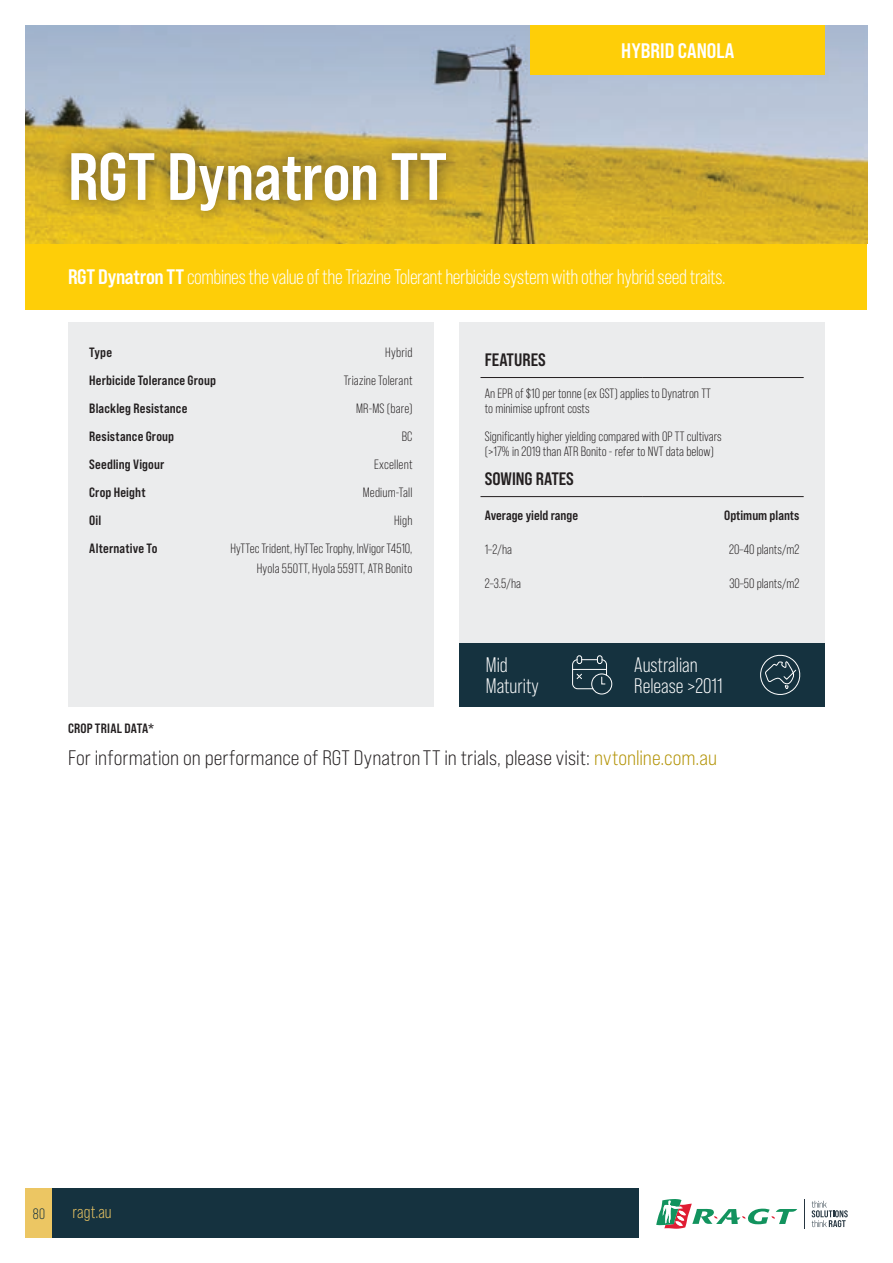
<style>
.page{position:relative;width:893px;height:1263px;background:#fff}
.page>*{position:absolute;margin:0;border:0;box-sizing:border-box;transform-origin:0 0}
.t1{font:66.75px "Bebas Neue Pro Sm E Bd";letter-spacing:-.005em;color:#fff}
.t2{font:21px/21px "Bebas Neue Pro";letter-spacing:-.015em;color:#fff}
.t3{font:21px "Bebas Neue Pro Sm E Bk";letter-spacing:.005em;color:#231f20}
.t4{font:21px "Bebas Neue Pro Sm E Bd";color:#fff}
.t5{font:18px "Bebas Neue Pro Sm E Bd";color:#231f20}
.t6{font:18px "Bebas Neue Pro";color:#ecc663}
.t7{font:15px "Bebas Neue Pro";color:#15323f}
.t8{font:13.5px/15px "Bebas Neue Pro";color:#231f20}
.t9{font:13.5px "Bebas Neue Pro Sm E Bd";letter-spacing:.01em;color:#231f20}
.s1{font-family:"Bebas Neue Pro Sm E Bd"}
.s2{color:#b29203}
</style>
<div class="page">
<img style="left:26px;top:26px;width:841px;height:218px">
<div style="left:57px;top:139px;width:403px;height:85px;background:#231f20;opacity:.6"></div>
<div style="left:26px;top:244px;width:841px;height:65px;background:#fece08"></div>
<div style="left:68px;top:322px;width:366px;height:384px;background:#ebeced"></div>
<div style="left:459px;top:322px;width:366px;height:353px;background:#ebeced"></div>
<hr style="left:480px;top:496px;width:162px;height:1px;background:#231f20">
<hr style="left:642px;top:496px;width:162px;height:1px;background:#231f20">
<hr style="left:480px;top:377px;width:162px;height:1px;background:#231f20">
<hr style="left:642px;top:377px;width:162px;height:1px;background:#231f20">
<div style="left:531px;top:26px;width:294px;height:49px;background:#fece08"></div>
<div style="left:459px;top:643px;width:366px;height:63px;background:#15323f"></div>
<div style="left:577px;top:655px;width:5px;height:9px;border:1px solid #fff;border-radius:2px"></div>
<div style="left:597px;top:655px;width:5px;height:9px;border:1px solid #fff;border-radius:2px"></div>
<div style="left:591px;top:673px;width:21px;height:21px;border:1px solid #fff;border-radius:50%"></div>
<svg style="left:572px;top:659px;width:35px;height:30px"></svg>
<svg style="left:760px;top:655px;width:40px;height:40px"></svg>
<div style="left:52px;top:1188px;width:587px;height:49px;background:#15323f"></div>
<div style="left:26px;top:1188px;width:26px;height:49px;background:#ecc663"></div>
<svg style="left:656px;top:1199px;width:141px;height:29px"></svg>
<svg style="left:812px;top:1201px;width:36px;height:26px"></svg>
<svg style="left:804px;top:1199px;width:1px;height:29px"></svg>
<p class="t1" style="left:68px;top:137px;width:381px">RGT Dynatron TT</p>
<p class="t4" style="left:621px;top:38px;width:115px">HYBRID CANOLA</p>
<p class="t2" style="left:68px;top:266px;width:659px"><span class="s1">RGT Dynatron TT</span> combines the value of the Triazine Tolerant herbicide system with other hybrid seed traits.</p>
<p class="t9" style="left:89px;top:344px;width:24px">Type</p>
<p class="t8" style="left:385px;top:345px;width:29px">Hybrid</p>
<p class="t9" style="left:89px;top:372px;width:128px">Herbicide Tolerance Group</p>
<p class="t8" style="left:344px;top:373px;width:70px">Triazine Tolerant</p>
<p class="t9" style="left:89px;top:400px;width:100px">Blackleg Resistance</p>
<p class="t8" style="left:356px;top:401px;width:58px">MR-MS (bare)</p>
<p class="t9" style="left:89px;top:428px;width:86px">Resistance Group</p>
<p class="t8" style="left:402px;top:429px;width:12px">BC</p>
<p class="t9" style="left:89px;top:456px;width:77px">Seedling Vigour</p>
<p class="t8" style="left:374px;top:457px;width:40px">Excellent</p>
<p class="t9" style="left:89px;top:484px;width:58px">Crop Height</p>
<p class="t8" style="left:363px;top:485px;width:51px">Medium-Tall</p>
<p class="t9" style="left:89px;top:512px;width:14px">Oil</p>
<p class="t8" style="left:394px;top:513px;width:20px">High</p>
<p class="t9" style="left:89px;top:540px;width:70px">Alternative To</p>
<p class="t8" style="left:231px;top:539px;width:183px;line-height:19.5px;text-align:right">HyTTec Trident, HyTTec Trophy, InVigor T4510,<br>Hyola 550TT, Hyola 559TT, ATR Bonito</p>
<p class="t5" style="left:485px;top:349px;width:63px">FEATURES</p>
<p class="t8" style="left:485px;top:386px;width:228px">An EPR of $10 per tonne (ex GST) applies to Dynatron TT to minimise upfront costs</p>
<p class="t8" style="left:485px;top:428px;width:238px">Significantly higher yielding compared with OP TT cultivars (&gt;17% in 2019 than ATR Bonito - refer to NVT data below)</p>
<p class="t5" style="left:485px;top:468px;width:91px">SOWING RATES</p>
<p class="t9" style="left:485px;top:508px;width:95px">Average yield range</p>
<p class="t9" style="left:724px;top:508px;width:77px">Optimum plants</p>
<p class="t8" style="left:485px;top:542px;width:29px">1–2/ha</p>
<p class="t8" style="left:729px;top:542px;width:72px">20–40 plants/m2</p>
<p class="t8" style="left:485px;top:576px;width:38px">2–3.5/ha</p>
<p class="t8" style="left:729px;top:576px;width:72px">30–50 plants/m2</p>
<p class="t2" style="left:486px;top:654px;width:55px">Mid<br>Maturity</p>
<p class="t2" style="left:634px;top:654px;width:90px">Australian<br>Release &gt;2011</p>
<p class="t9" style="left:68px;top:720px;width:88px">CROP TRIAL DATA*</p>
<p class="t3" style="left:68px;top:745px;width:651px">For information on performance of RGT DynatronTT in trials, please visit: <span class="s2">nvtonline.com.au</span></p>
<p class="t7" style="left:33px;top:1205px;width:14px">80</p>
<h3 class="t6" style="left:73px;top:1202px;width:41px">ragt.au</h3>
</div>
